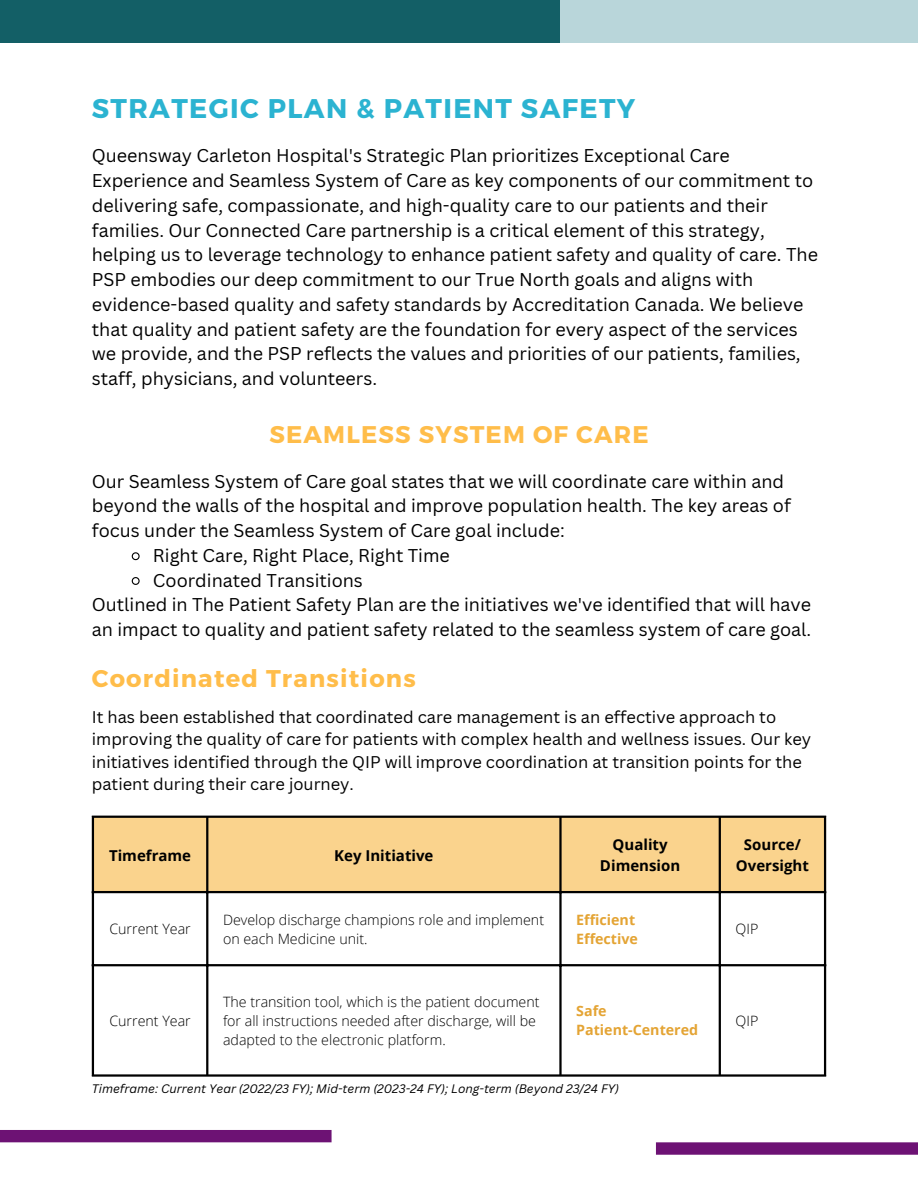
<style>
.page{position:relative;width:918px;height:1188px;background:#fff}
.page>*{position:absolute;margin:0;border:0;box-sizing:border-box;transform-origin:0 0}
.t1{font:700 27px "Montserrat";letter-spacing:.05em;color:#2bb3d1}
.t2{font:700 24.15px "Montserrat";letter-spacing:.05em;color:#ffbd4a}
.t3{font:18px/24.8px "Canva Sans";color:#000}
.t4{font:16.5px/22.5px "Canva Sans";color:#000}
.t5{font:700 15px/20.2px "Open Sans";color:#000;text-align:center}
.t6{font:300 14.25px/19.2px "Open Sans";color:#000}
.t7{font:700 14.25px/19.2px "Open Sans";color:#e4a434}
.t8{font:italic 12px "Canva Sans";color:#000}
</style>
<div class="page">
<div style="left:0;top:0;width:561px;height:42px;background:#135f66"></div>
<div style="left:560px;top:0;width:358px;height:42px;background:#b9d6da"></div>
<div style="left:0;top:1130px;width:332px;height:12px;background:#6d1274"></div>
<div style="left:656px;top:1142px;width:262px;height:13px;background:#6d1274"></div>
<div style="left:94px;top:818px;width:730px;height:73px;background:#fad38d"></div>
<hr style="left:92px;top:818px;width:2px;height:256px;background:#000">
<hr style="left:206px;top:818px;width:2px;height:256px;background:#000">
<hr style="left:559px;top:818px;width:3px;height:256px;background:#000">
<hr style="left:719px;top:818px;width:2px;height:256px;background:#000">
<hr style="left:824px;top:818px;width:2px;height:256px;background:#000">
<hr style="left:92px;top:816px;width:734px;height:2px;background:#000">
<hr style="left:92px;top:891px;width:734px;height:2px;background:#000">
<hr style="left:92px;top:964px;width:734px;height:2px;background:#000">
<hr style="left:92px;top:1074px;width:734px;height:3px;background:#000">
<svg style="left:131px;top:552px;width:9px;height:9px"></svg>
<svg style="left:131px;top:577px;width:9px;height:8px"></svg>
<h1 class="t1" style="left:92px;top:91px;width:545px">STRATEGIC PLAN &amp; PATIENT SAFETY</h1>
<p class="t3" style="left:92px;top:143px;width:728px">Queensway Carleton Hospital's Strategic Plan prioritizes Exceptional Care Experience and Seamless System of Care as key components of our commitment to delivering safe, compassionate, and high-quality care to our patients and their families. Our Connected Care partnership is a critical element of this strategy, helping us to leverage technology to enhance patient safety and quality of care. The PSP embodies our deep commitment to our True North goals and aligns with evidence-based quality and safety standards by Accreditation Canada. We believe that quality and patient safety are the foundation for every aspect of the services we provide, and the PSP reflects the values and priorities of our patients, families, staff, physicians, and volunteers.</p>
<h2 class="t2" style="left:269px;top:419px;width:381px">SEAMLESS SYSTEM OF CARE</h2>
<p class="t3" style="left:92px;top:468px;width:701px">Our Seamless System of Care goal states that we will coordinate care within and beyond the walls of the hospital and improve population health. The key areas of focus under the Seamless System of Care goal include:</p>
<p class="t3" style="left:153px;top:543px;width:298px">Right Care, Right Place, Right Time<br>Coordinated Transitions</p>
<p class="t3" style="left:92px;top:592px;width:721px">Outlined in The Patient Safety Plan are the initiatives we've identified that will have an impact to quality and patient safety related to the seamless system of care goal.</p>
<h2 class="t2" style="left:92px;top:663px;width:325px">Coordinated Transitions</h2>
<p class="t4" style="left:92px;top:705px;width:721px">It has been established that coordinated care management is an effective approach to improving the quality of care for patients with complex health and wellness issues. Our key initiatives identified through the QIP will improve coordination at transition points for the patient during their care journey.</p>
<p class="t5" style="left:109px;top:845px;width:84px">Timeframe</p>
<p class="t5" style="left:334px;top:845px;width:101px">Key Initiative</p>
<p class="t5" style="left:600px;top:835px;width:82px">Quality<br>Dimension</p>
<p class="t5" style="left:736px;top:835px;width:74px">Source/<br>Oversight</p>
<p class="t6" style="left:109px;top:919px;width:83px">Current Year</p>
<p class="t6" style="left:223px;top:910px;width:323px">Develop discharge champions role and implement on each Medicine unit.</p>
<p class="t7" style="left:576px;top:910px;width:63px">Efficient<br>Effective</p>
<p class="t6" style="left:736px;top:919px;width:24px">QIP</p>
<p class="t6" style="left:109px;top:1011px;width:83px">Current Year</p>
<p class="t6" style="left:223px;top:992px;width:318px">The transition tool, which is the patient document for all instructions needed after discharge, will be adapted to the electronic platform.</p>
<p class="t7" style="left:576px;top:1001px;width:123px">Safe<br>Patient-Centered</p>
<p class="t6" style="left:736px;top:1011px;width:24px">QIP</p>
<p class="t8" style="left:92px;top:1081px;width:529px">Timeframe: Current Year (2022/23 FY); Mid-term (2023-24 FY); Long-term (Beyond 23/24 FY)</p>
</div>
